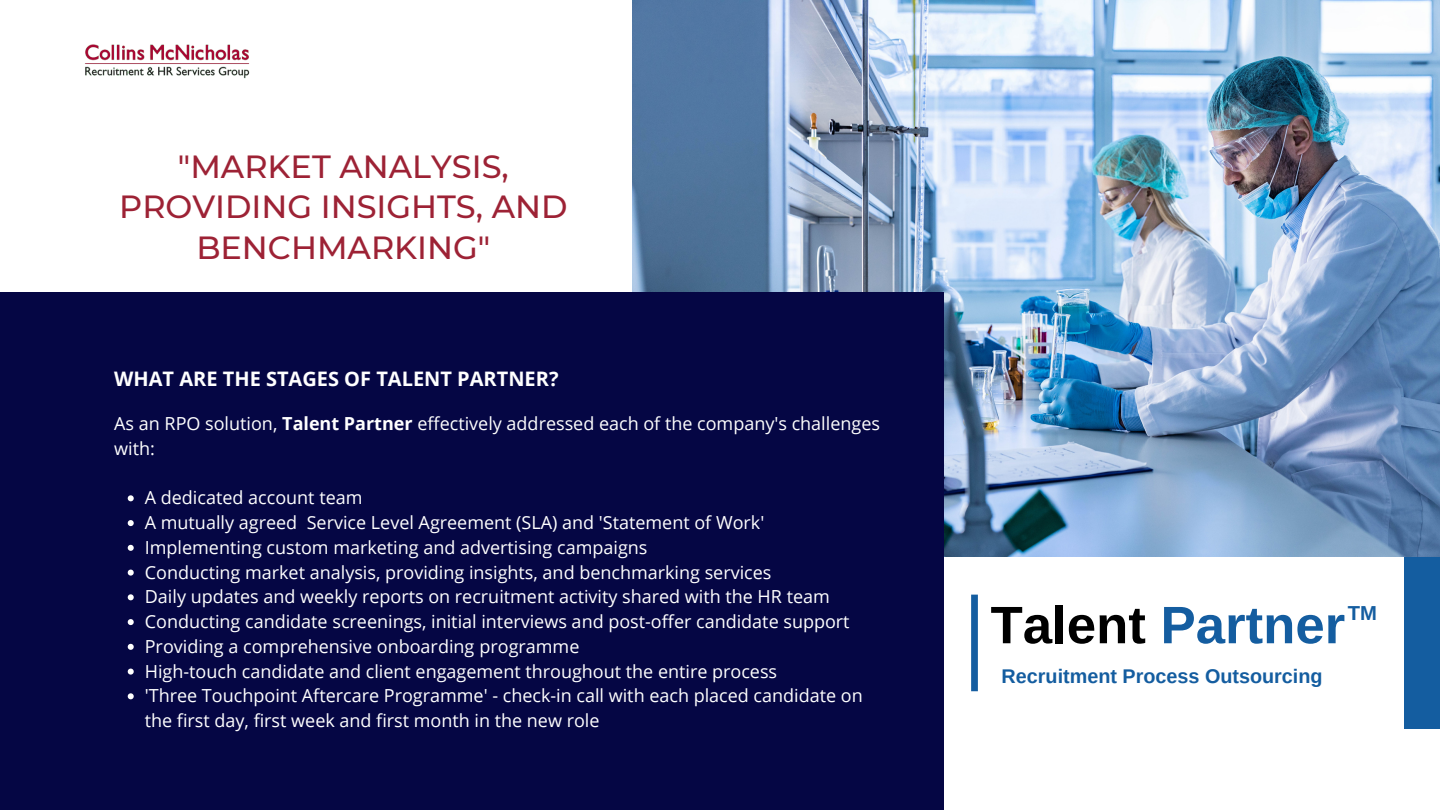
<style>
.page{position:relative;width:1440px;height:810px;background:#fff}
.page>*{position:absolute;margin:0;border:0;box-sizing:border-box;transform-origin:0 0}
.t1{font:700 52.7px "Arimo";color:#145da0}
.t2{font:500 32px/40.5px "Montserrat";color:#9d2235;text-align:center}
.t3{font:700 20.2px "Arimo";color:#145da0}
.t4{font:700 20px "Open Sans";color:#fff}
.t5{font:700 19.8px "Arimo";color:#145da0}
.t6{font:18px/24.8px "Open Sans";color:#fff}
.s1{font-weight:700}
.s2{color:#000}
</style>
<div class="page">
<div style="left:1404px;top:556px;width:36px;height:173px;background:#145da0"></div>
<img style="left:633px;top:0;width:807px;height:556px">
<div style="left:0;top:292px;width:944px;height:518px;background:#050644"></div>
<svg style="left:128px;top:495px;width:6px;height:6px"></svg>
<svg style="left:128px;top:520px;width:6px;height:6px"></svg>
<svg style="left:128px;top:545px;width:6px;height:6px"></svg>
<svg style="left:128px;top:570px;width:6px;height:6px"></svg>
<svg style="left:128px;top:594px;width:6px;height:6px"></svg>
<svg style="left:128px;top:619px;width:6px;height:6px"></svg>
<svg style="left:128px;top:644px;width:6px;height:6px"></svg>
<svg style="left:128px;top:669px;width:6px;height:6px"></svg>
<svg style="left:128px;top:693px;width:6px;height:6px"></svg>
<img style="left:85px;top:44px;width:165px;height:35px">
<div style="left:971px;top:595px;width:7px;height:96px;background:#145da0"></div>
<p class="t2" style="left:119px;top:146px;width:450px">"MARKET ANALYSIS,<br>PROVIDING INSIGHTS, AND<br>BENCHMARKING"</p>
<p class="t4" style="left:114px;top:364px;width:446px">WHAT ARE THE STAGES OF TALENT PARTNER?</p>
<p class="t6" style="left:114px;top:411px;width:767px">As an RPO solution, <span class="s1">Talent Partner</span> effectively addressed each of the company's challenges with:</p>
<p class="t6" style="left:145px;top:485px;width:219px">A dedicated account team</p>
<p class="t6" style="left:145px;top:510px;width:621px">A mutually agreed Service Level Agreement (SLA) and 'Statement of Work'</p>
<p class="t6" style="left:145px;top:534px;width:504px">Implementing custom marketing and advertising campaigns</p>
<p class="t6" style="left:145px;top:559px;width:628px">Conducting market analysis, providing insights, and benchmarking services</p>
<p class="t6" style="left:145px;top:584px;width:687px">Daily updates and weekly reports on recruitment activity shared with the HR team</p>
<p class="t6" style="left:145px;top:609px;width:706px">Conducting candidate screenings, initial interviews and post-offer candidate support</p>
<p class="t6" style="left:145px;top:633px;width:436px">Providing a comprehensive onboarding programme</p>
<p class="t6" style="left:145px;top:658px;width:634px">High-touch candidate and client engagement throughout the entire process</p>
<p class="t6" style="left:145px;top:683px;width:720px">'Three Touchpoint Aftercare Programme' - check-in call with each placed candidate on the first day, first week and first month in the new role</p>
<p class="t1" style="left:991px;top:596px;width:356px"><span class="s2">Talent</span> Partner</p>
<p class="t3" style="left:1348px;top:602px;width:31px">TM</p>
<p class="t5" style="left:1002px;top:665px;width:323px">Recruitment Process Outsourcing</p>
</div>
